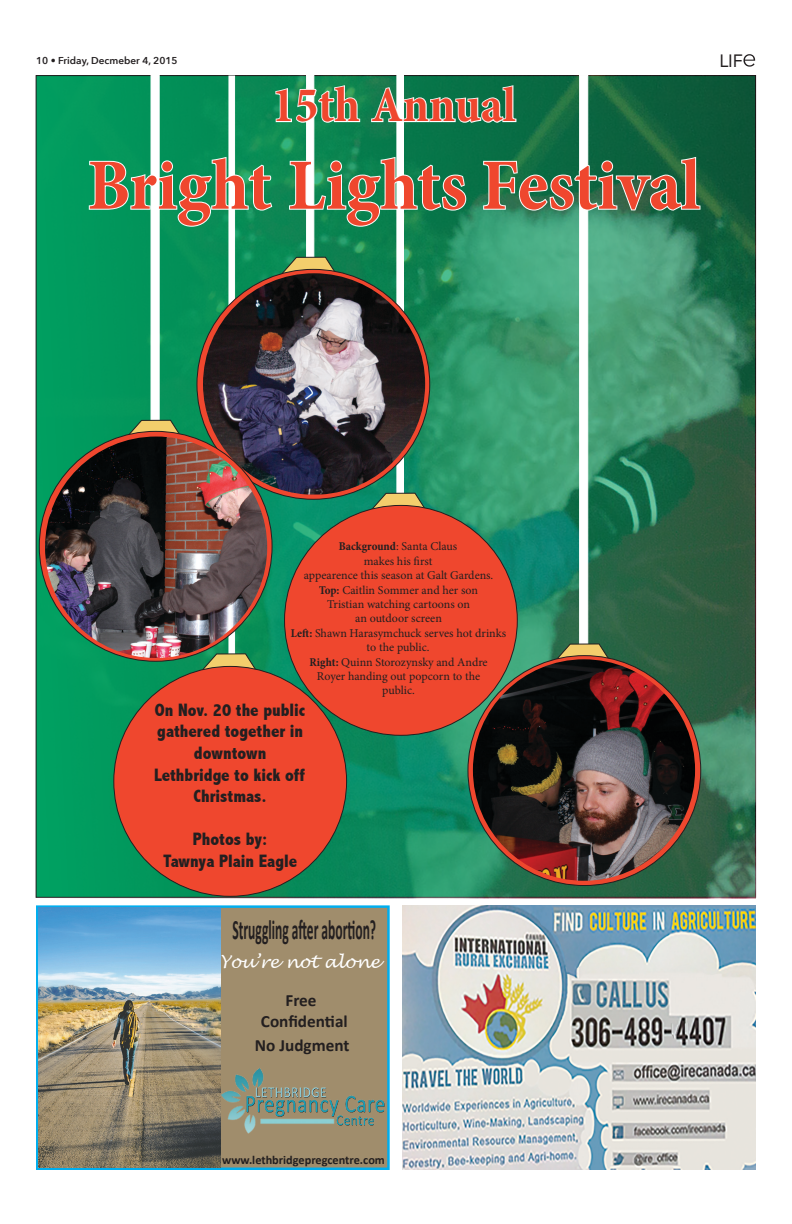
<style>
.page{position:relative;width:792px;height:1224px;background:#fff}
.page>*{position:absolute;margin:0;border:0;box-sizing:border-box;transform-origin:0 0}
.t1{font:700 condensed 73px "Minion Pro";color:#ef472e}
.t2{font:700 condensed 50px "Minion Pro";color:#ef472e}
.t3{font:700 28.1px "Calibri";color:#231f20;scale:.48 1}
.t4{font:800 condensed 18px/21.6px "Abadi";color:#231f20;text-align:center}
.t5{font:17.9px "Avenir";color:#231f20}
.t6{font:700 17.2px/23.9px "Calibri";color:#231f20;text-align:center}
.t7{font:italic 17.2px/37.6px "Lucida Handwriting";color:#fff;text-align:center}
.t8{font:700 12.3px "Calibri";color:#231f20}
.t9{font:12px/14.4px "Minion Pro";letter-spacing:-.005em;color:#231f20;text-align:center}
.t10{font:600 10px "Avenir Next";color:#231f20}
.s1{font-weight:700;font-stretch:condensed}
.s2{font-family:"Calibri";font-weight:700;font-style:normal;color:#231f20}
</style>
<div class="page">
<img style="left:37px;top:76px;width:718px;height:822px">
<svg style="left:743px;top:54px;width:12px;height:13px"></svg>
<div style="left:37px;top:907px;width:351px;height:262px;background:#a08d6c"></div>
<div style="left:36px;top:905px;width:354px;height:265px;border:2px solid #00aeef"></div>
<img style="left:38px;top:908px;width:182px;height:260px">
<img style="left:218px;top:1066px;width:170px;height:77px">
<img style="left:402px;top:905px;width:354px;height:265px">
<div style="left:579px;top:75px;width:9px;height:583px;background:#fff;border:1px solid #fff"></div>
<svg style="left:554px;top:643px;width:56px;height:16px"></svg>
<svg style="left:88px;top:75px;width:613px;height:470px;background:#37966d"></svg>
<img style="left:203px;top:273px;width:222px;height:222px">
<img style="left:45px;top:437px;width:222px;height:221px">
<img style="left:473px;top:659px;width:222px;height:222px">
<div style="left:285px;top:505px;width:232px;height:230px;background:#ef472e;border-radius:50%"></div>
<svg style="left:200px;top:653px;width:57px;height:17px"></svg>
<div style="left:114px;top:666px;width:233px;height:230px;background:#ef472e;border-radius:50%"></div>
<p class="t10" style="left:36px;top:52px;width:143px">10 • Friday, Decmeber 4, 2015</p>
<p class="t5" style="left:719px;top:46px;width:25px">LIF</p>
<p class="t2" style="left:272px;top:71px;width:246px">15th Annual</p>
<p class="t1" style="left:88px;top:135px;width:614px">Bright Lights Festival</p>
<p class="t9" style="left:304px;top:539px;width:191px"><span class="s1">Background</span>: Santa Claus<br>makes his first<br>appearence this season at Galt Gardens.</p>
<p class="t9" style="left:291px;top:583px;width:217px"><span class="s1">Top:</span> Caitlin Sommer and her son<br>Tristian watching cartoons on<br>an outdoor screen<br><span class="s1">Left:</span> Shawn Harasymchuck serves hot drinks</p>
<p class="t9" style="left:309px;top:640px;width:180px">to the public.<br><span class="s1">Right:</span> Quinn Storozynsky and Andre<br>Royer handing out popcorn to the public.</p>
<p class="t4" style="left:155px;top:699px;width:152px">On Nov. 20 the public</p>
<p class="t4" style="left:154px;top:721px;width:152px">gathered together in downtown<br>Lethbridge to kick off<br>Christmas.</p>
<p class="t4" style="left:163px;top:829px;width:136px">Photos by:<br>Tawnya Plain Eagle</p>
<p class="t3" style="left:232px;top:912px;width:301px">Struggling after abortion?</p>
<p class="t7" style="left:220px;top:944px;width:161px">You’re not alone<br><span class="s2">Free</span></p>
<p class="t6" style="left:255px;top:1010px;width:96px">Confidential<br>No Judgment</p>
<p class="t8" style="left:222px;top:1152px;width:164px">www.lethbridgepregcentre.com</p>
</div>
